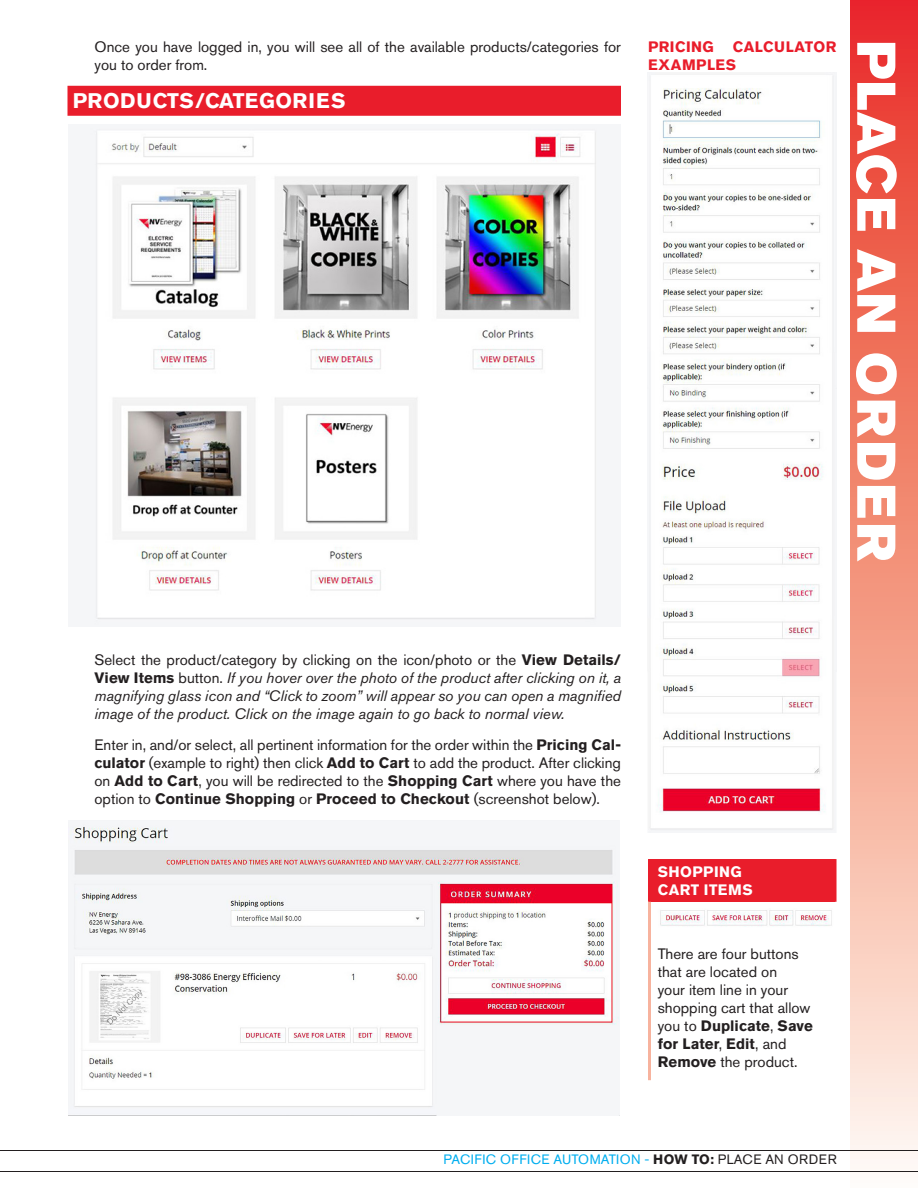
<style>
.page{position:relative;width:918px;height:1188px;background:#fff}
.page>*{position:absolute;margin:0;border:0;box-sizing:border-box;transform-origin:0 0}
.How_To_Headline_RIGH{font:54px "Akzidenz Grotesk Std Super";letter-spacing:.04em;color:#fff}
.How_To_Headline{font:700 21px "Akzidenz Grotesk Std";letter-spacing:.025em;color:#fff}
.Body_Text{font:15px/18px "Akzidenz Grotesk Std";color:#231f20}
.Body_Text-2{font:italic 15px/18px "Akzidenz Grotesk Std";color:#231f20;text-align:justify}
.Tip_Text{font:15px/18px "Akzidenz Grotesk Std";color:#231f20}
.Heading{font:700 15px "Akzidenz Grotesk Std";letter-spacing:.03em;color:#e91d2b}
.Tip_Title{font:700 15px "Akzidenz Grotesk Std";letter-spacing:.03em;color:#fff}
.t1{font:13.5px "Akzidenz Grotesk Std";letter-spacing:.035em;color:#00aeef}
.s1{font-style:normal}
.s2{font-weight:700;font-style:normal}
.s3{font-weight:700}
.s4{font-weight:700;color:#231f20}
.s5{color:#231f20}
</style>
<div class="page">
<div style="left:850px;top:0;width:68px;height:1188px;background:linear-gradient(to bottom,#e9301f,#fefbea)"></div>
<hr style="left:0;top:1150px;width:918px;height:1px;background:#231f20">
<hr style="left:0;top:1171px;width:918px;height:1px;background:#231f20">
<div style="left:68px;top:86px;width:553px;height:30px;background:#e91d2b"></div>
<img style="left:90px;top:128px;width:507px;height:497px">
<img style="left:69px;top:822px;width:551px;height:294px">
<img style="left:648px;top:73px;width:189px;height:760px">
<div style="left:650px;top:859px;width:185px;height:43px;background:#e91d2b"></div>
<hr style="left:648px;top:859px;width:3px;height:43px;background:#e91d2b">
<hr style="left:834px;top:859px;width:3px;height:43px;background:#e91d2b">
<hr style="left:648px;top:902px;width:3px;height:178px;background:#f7b39e">
<img style="left:660px;top:910px;width:172px;height:17px">
<p class="Body_Text" style="left:94px;top:37px;width:528px">Once you have logged in, you will see all of the available products/categories for you to order from.</p>
<p class="How_To_Headline" style="left:73px;top:89px;width:274px">PRODUCTS/CATEGORIES</p>
<p class="Heading" style="left:648px;top:38px;width:67px">PRICING</p>
<p class="Heading" style="left:733px;top:38px;width:105px">CALCULATOR</p>
<p class="How_To_Headline_RIGH" style="left:908px;top:40px;width:522px;rotate:90deg">PLACE AN ORDER</p>
<p class="Heading" style="left:648px;top:56px;width:90px">EXAMPLES</p>
<p class="Body_Text-2" style="left:94px;top:650px;width:528px"><span class="s1">Select the product/category by clicking on the icon/photo or the</span> <span class="s2">View Details/ View Items</span> <span class="s1">button.</span> If you hover over the photo of the product after clicking on it, a magnifying glass icon and “Click to zoom” will appear so you can open a magnified image of the product. Click on the image again to go back to normal view.</p>
<p class="Body_Text" style="left:94px;top:736px;width:528px;text-align:justify">Enter in, and/or select, all pertinent information for the order within the <span class="s3">Pricing Cal&shy;culator</span> (example to right) then click <span class="s3">Add to Cart</span> to add the product. After clicking on <span class="s3">Add to Cart</span>, you will be redirected to the <span class="s3">Shopping Cart</span> where you have the option to <span class="s3">Continue Shopping</span> or <span class="s3">Proceed to Checkout</span> (screenshot below).</p>
<p class="Tip_Title" style="left:658px;top:863px;width:86px">SHOPPING</p>
<p class="Tip_Title" style="left:658px;top:881px;width:96px">CART ITEMS</p>
<p class="Tip_Text" style="left:658px;top:944px;width:157px">There are four buttons that are located on<br>your item line in your shopping cart that allow you to <span class="s3">Duplicate</span>, <span class="s3">Save for Later</span>, <span class="s3">Edit</span>, and<br><span class="s3">Remove</span> the product.</p>
<p class="t1" style="left:444px;top:1152px;width:395px">PACIFIC OFFICE AUTOMATION - <span class="s4">HOW TO:</span> <span class="s5">PLACE AN ORDER</span></p>
</div>
